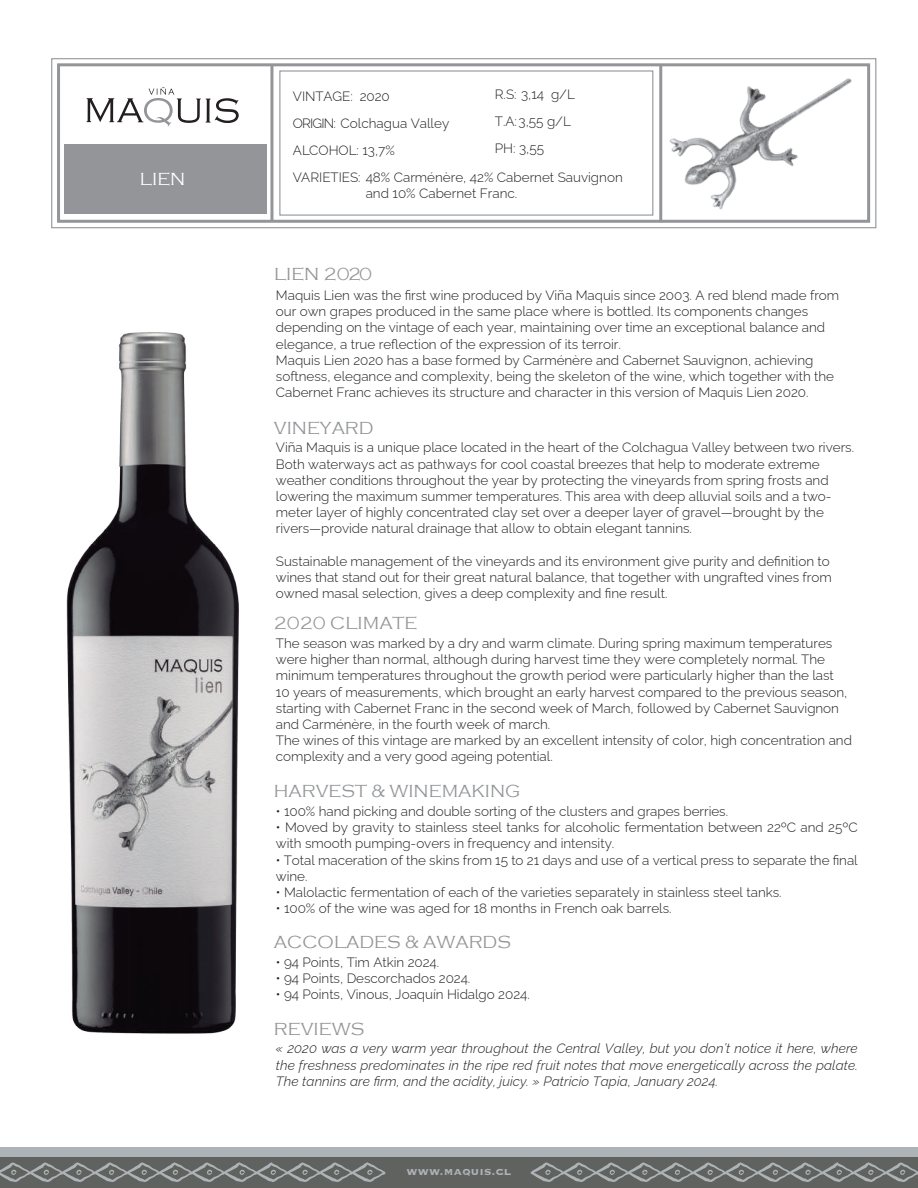
<style>
.page{position:relative;width:918px;height:1188px;background:#fff}
.page>*{position:absolute;margin:0;border:0;box-sizing:border-box;transform-origin:0 0}
.t1{font:300 18px "Copperplate Gothic";color:#939598}
.t2{font:300 18px "Copperplate Gothic";color:#fff}
.t3{font:300 13.5px/16.2px "Raleway";color:#231f20}
.t4{font:italic 300 13.5px/16.2px "Raleway";letter-spacing:.005em;color:#231f20;text-align:justify}
.t5{font:700 13.5px "Copperplate";color:#adb3b7}
</style>
<div class="page">
<img style="left:66px;top:332px;width:173px;height:702px">
<div style="left:64px;top:144px;width:202px;height:69px;background:#939598"></div>
<svg style="left:87px;top:87px;width:152px;height:39px"></svg>
<div style="left:57px;top:63px;width:813px;height:160px;border:3px solid #939598"></div>
<hr style="left:270px;top:65px;width:3px;height:156px;background:#939598">
<div style="left:279px;top:70px;width:374px;height:146px;border:1px solid #939598"></div>
<div style="left:51px;top:58px;width:825px;height:170px;border:1px solid #939598"></div>
<img style="left:646px;top:58px;width:219px;height:171px">
<div style="left:0;top:1157px;width:918px;height:31px;background:#5f625f"></div>
<svg style="left:0;top:1162px;width:386px;height:20px"></svg>
<svg style="left:530px;top:1162px;width:388px;height:20px"></svg>
<div style="left:0;top:1147px;width:918px;height:10px;background:#adb3b7"></div>
<h1 class="t2" style="left:140px;top:169px;width:47px">LIEN</h1>
<p class="t3" style="left:495px;top:80px;width:82px;line-height:27px">R.S: 3,14 g/L<br>T.A: 3,55 g/L<br>PH: 3,55</p>
<p class="t3" style="left:293px;top:81px;width:331px;line-height:27px">VINTAGE: 2020<br>ORIGIN: Colchagua Valley<br>ALCOHOL: 13,7%<br>VARIETIES: 48% Carménère, 42% Cabernet Sauvignon</p>
<p class="t3" style="left:366px;top:184px;width:153px">and 10% Cabernet Franc.</p>
<h1 class="t1" style="left:274px;top:264px;width:100px">LIEN 2020</h1>
<p class="t3" style="left:276px;top:286px;width:565px">Maquis Lien was the first wine produced by Viña Maquis since 2003. A red blend made from our own grapes produced in the same place where is bottled. Its components changes depending on the vintage of each year, maintaining over time an exceptional balance and elegance, a true reflection of the expression of its terroir.<br>Maquis Lien 2020 has a base formed by Carménère and Cabernet Sauvignon, achieving softness, elegance and complexity, being the skeleton of the wine, which together with the Cabernet Franc achieves its structure and character in this version of Maquis Lien 2020.</p>
<h1 class="t1" style="left:274px;top:418px;width:101px">VINEYARD</h1>
<p class="t3" style="left:276px;top:438px;width:580px">Viña Maquis is a unique place located in the heart of the Colchagua Valley between two rivers.<br>Both waterways act as pathways for cool coastal breezes that help to moderate extreme weather conditions throughout the year by protecting the vineyards from spring frosts and lowering the maximum summer temperatures. This area with deep alluvial soils and a two&shy;meter layer of highly concentrated clay set over a deeper layer of gravel—brought by the rivers—provide natural drainage that allow to obtain elegant tannins.</p>
<p class="t3" style="left:276px;top:551px;width:557px">Sustainable management of the vineyards and its environment give purity and definition to wines that stand out for their great natural balance, that together with ungrafted vines from owned masal selection, gives a deep complexity and fine result.</p>
<h1 class="t1" style="left:274px;top:614px;width:145px">2020 CLIMATE</h1>
<p class="t3" style="left:276px;top:634px;width:578px">The season was marked by a dry and warm climate. During spring maximum temperatures were higher than normal, although during harvest time they were completely normal. The minimum temperatures throughout the growth period were particularly higher than the last<br>10 years of measurements, which brought an early harvest compared to the previous season, starting with Cabernet Franc in the second week of March, followed by Cabernet Sauvignon and Carménère, in the fourth week of march.<br>The wines of this vintage are marked by an excellent intensity of color, high concentration and complexity and a very good ageing potential.</p>
<h1 class="t1" style="left:274px;top:781px;width:248px">HARVEST &amp; WINEMAKING</h1>
<p class="t3" style="left:276px;top:802px;width:454px">• 100% hand picking and double sorting of the clusters and grapes berries.</p>
<p class="t3" style="left:276px;top:818px;width:583px">• Moved by gravity to stainless steel tanks for alcoholic fermentation between 22ºC and 25ºC with smooth pumping-overs in frequency and intensity.</p>
<p class="t3" style="left:276px;top:850px;width:583px">• Total maceration of the skins from 15 to 21 days and use of a vertical press to separate the final wine.</p>
<p class="t3" style="left:276px;top:883px;width:507px">• Malolactic fermentation of each of the varieties separately in stainless steel tanks.</p>
<p class="t3" style="left:276px;top:899px;width:397px">• 100% of the wine was aged for 18 months in French oak barrels.</p>
<h1 class="t1" style="left:274px;top:932px;width:239px">ACCOLADES &amp; AWARDS</h1>
<p class="t3" style="left:276px;top:952px;width:165px">• 94 Points, Tim Atkin 2024.</p>
<p class="t3" style="left:276px;top:968px;width:196px">• 94 Points, Descorchados 2024.</p>
<p class="t3" style="left:276px;top:985px;width:255px">• 94 Points, Vinous, Joaquín Hidalgo 2024.</p>
<h1 class="t1" style="left:274px;top:1019px;width:92px">REVIEWS</h1>
<p class="t4" style="left:276px;top:1039px;width:583px">« 2020 was a very warm year throughout the Central Valley, but you don’t notice it here, where the freshness predominates in the ripe red fruit notes that move energetically across the palate.<br>The tannins are firm, and the acidity, juicy. » Patricio Tapia, January 2024.</p>
<p class="t5" style="left:407px;top:1163px;width:106px">www.maquis.cl</p>
</div>
